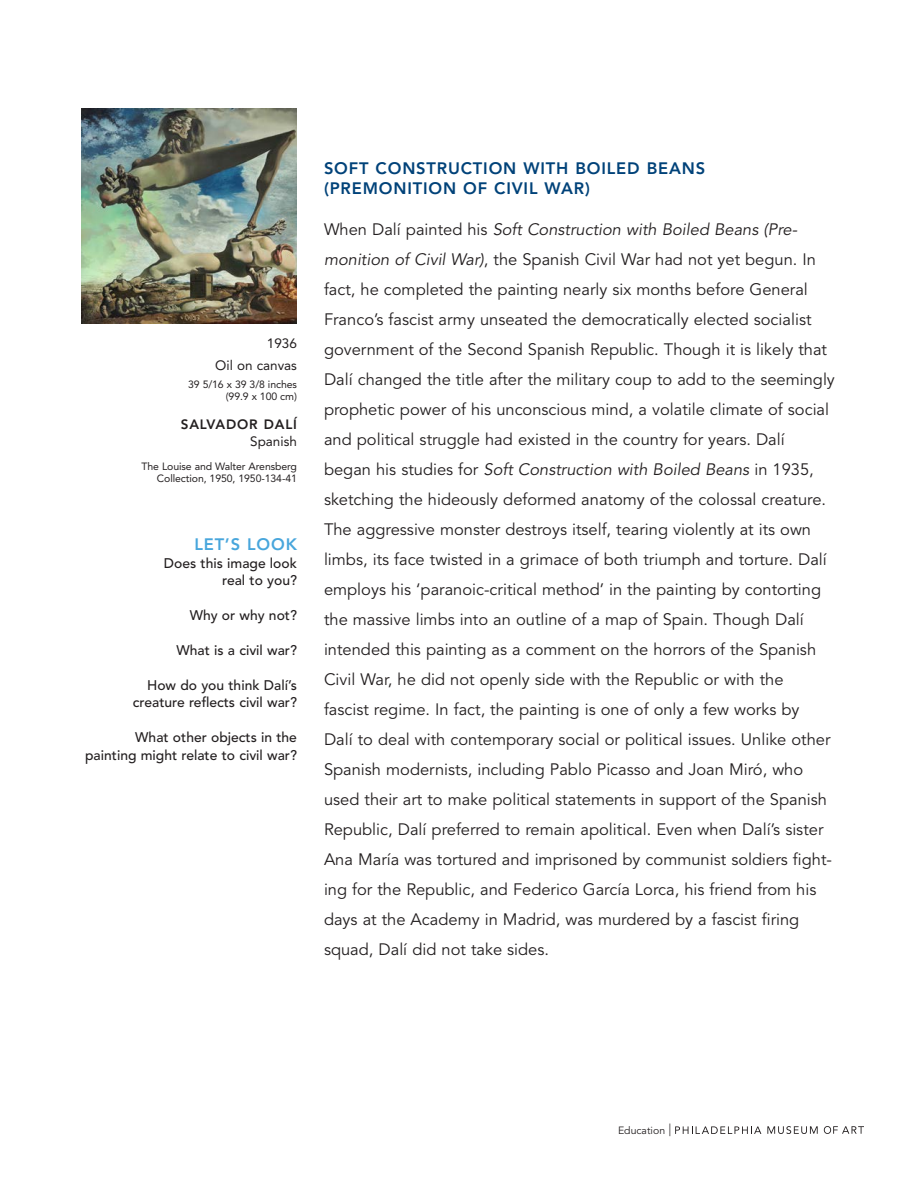
<style>
.page{position:relative;width:918px;height:1188px;background:#fff}
.page>*{position:absolute;margin:0;border:0;box-sizing:border-box;transform-origin:0 0}
.Body_Text{font:16.5px/30px "Avenir LT Pro";color:#231f20}
.Art_Title_Heading_A{font:800 16.5px/19.5px "Avenir LT Pro";letter-spacing:.05em;color:#004279}
.Let_s_Look_Heading{font:800 16.5px "Avenir LT Pro";letter-spacing:.05em;color:#48a6dc}
.Looking_Questions_Bo{font:500 13.8px/17.5px "Avenir LT Pro";color:#231f20;text-align:right}
.Art_Date__Medium__Na{font:13.5px "Avenir LT Pro";color:#231f20}
.Artist_Name_Sidebar{font:800 13.5px "Avenir LT Pro";letter-spacing:.06em;color:#231f20}
.Art_Size{font:10.5px/12px "Avenir LT Pro";letter-spacing:-.01em;color:#231f20;text-align:right}
.Let_s_Look_Again_Hea{font:10.5px "Avenir LT Pro";color:#231f20}
.s1{font-style:italic}
.s2{font-size:12.6px}
</style>
<div class="page">
<svg style="left:675px;top:1126px;width:86px;height:8px"></svg>
<svg style="left:767px;top:1126px;width:51px;height:8px"></svg>
<svg style="left:824px;top:1126px;width:40px;height:8px"></svg>
<img style="left:81px;top:108px;width:216px;height:216px">
<p class="Art_Date__Medium__Na" style="left:267px;top:335px;width:32px">1936</p>
<p class="Art_Date__Medium__Na" style="left:215px;top:357px;width:83px">Oil on canvas</p>
<p class="Art_Size" style="left:188px;top:378px;width:110px">39 5/16 x 39 3/8 inches (99.9 x 100 cm)</p>
<p class="Artist_Name_Sidebar" style="left:181px;top:416px;width:118px">SALVADOR DALÍ</p>
<p class="Art_Date__Medium__Na" style="left:250px;top:433px;width:48px">Spanish</p>
<p class="Art_Size" style="left:142px;top:461px;width:157px">The Louise and Walter Arensberg<br>Collection, 1950, 1950-134-41</p>
<p class="Let_s_Look_Heading" style="left:194px;top:535px;width:104px">LET’S LOOK</p>
<p class="Looking_Questions_Bo" style="left:164px;top:554px;width:135px">Does this image look real to you?</p>
<p class="Looking_Questions_Bo" style="left:190px;top:607px;width:109px">Why or why not?</p>
<p class="Looking_Questions_Bo" style="left:177px;top:642px;width:122px">What is a civil war?</p>
<p class="Looking_Questions_Bo" style="left:133px;top:676px;width:166px">How do you think Dalí’s creature reflects civil war?</p>
<p class="Looking_Questions_Bo" style="left:85px;top:729px;width:213px">What other objects in the painting might relate to civil war?</p>
<p class="Art_Title_Heading_A" style="left:324px;top:159px;width:383px">SOFT CONSTRUCTION WITH BOILED BEANS (PREMONITION OF CIVIL WAR)</p>
<p class="Body_Text" style="left:324px;top:214px;width:512px">When Dalí painted his <span class="s1">Soft Construction with Boiled Beans (Pre&shy;monition of Civil War)</span>, the Spanish Civil War had not yet begun. In fact, he completed the painting nearly six months before General Franco’s fascist army unseated the democratically elected socialist government of the Second Spanish Republic. Though it is likely that Dalí changed the title after the military coup to add to the seemingly prophetic power of his unconscious mind, a volatile climate of social and political struggle had existed in the country for years. Dalí began his studies for <span class="s1">Soft Construction with Boiled Beans</span> in 1935, sketching the hideously deformed anatomy of the colossal creature.<br>The aggressive monster destroys itself, tearing violently at its own limbs, its face twisted in a grimace of both triumph and torture. Dalí employs his ‘paranoic-critical method’ in the painting by contorting the massive limbs into an outline of a map of Spain. Though Dalí intended this painting as a comment on the horrors of the Spanish Civil War, he did not openly side with the Republic or with the<br>fascist regime. In fact, the painting is one of only a few works by<br>Dalí to deal with contemporary social or political issues. Unlike other Spanish modernists, including Pablo Picasso and Joan Miró, who used their art to make political statements in support of the Spanish Republic, Dalí preferred to remain apolitical. Even when Dalí’s sister Ana María was tortured and imprisoned by communist soldiers fight&shy;ing for the Republic, and Federico García Lorca, his friend from his days at the Academy in Madrid, was murdered by a fascist firing squad, Dalí did not take sides.</p>
<p class="Let_s_Look_Again_Hea" style="left:618px;top:1124px;width:55px">Education <span class="s2">|</span></p>
</div>
